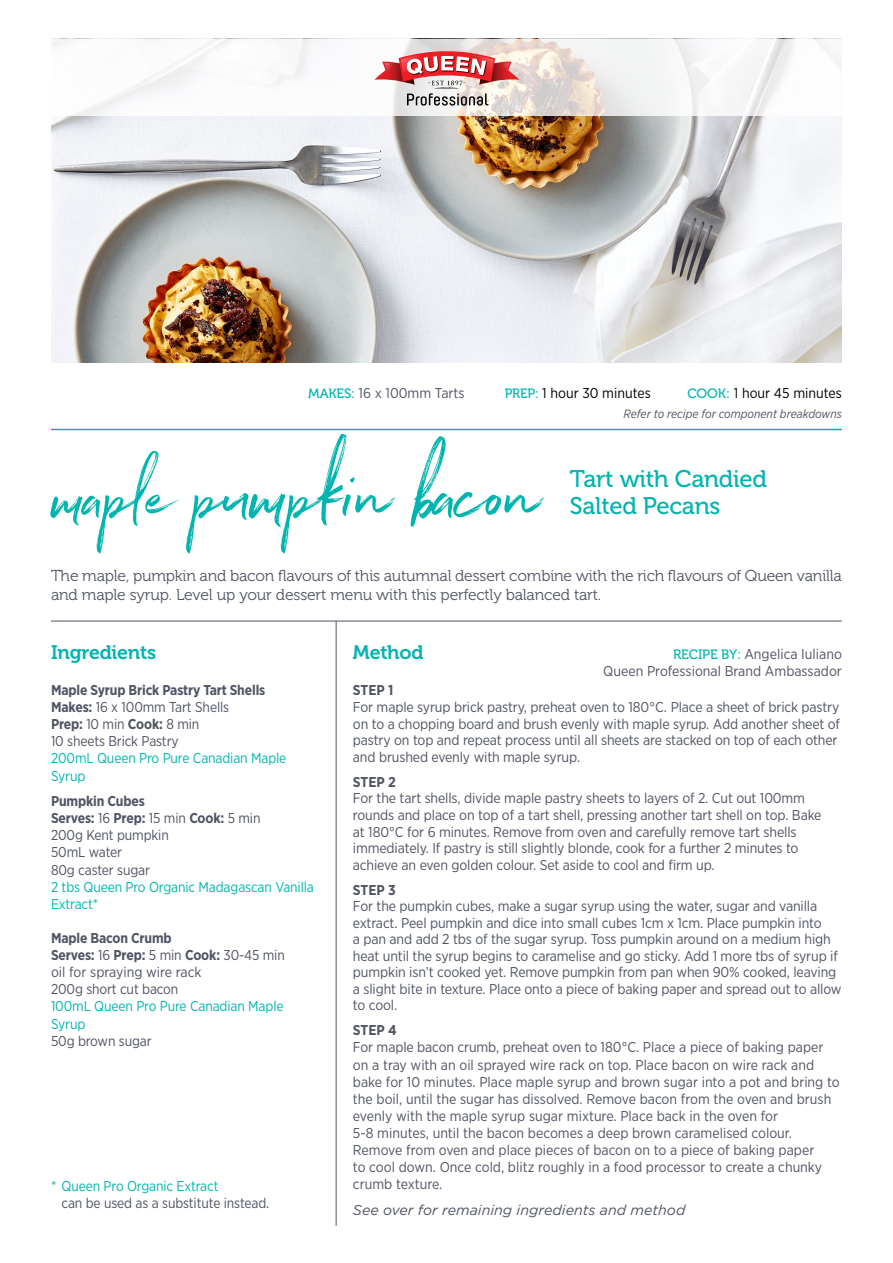
<style>
.page{position:relative;width:893px;height:1263px;background:#fff}
.page>*{position:absolute;margin:0;border:0;box-sizing:border-box;transform-origin:0 0}
.t1{font:97.5px "Northwell Alt";letter-spacing:-.01em;color:#00b5b0}
.t2{font:24px/27px "Museo 500";letter-spacing:-.01em;color:#00b5b0}
.t3{font:19.5px "Museo 700";letter-spacing:-.01em;color:#00b5b0}
.t4{font:15.75px/18.9px "Museo 300";letter-spacing:-.01em;color:#505464}
.t5{font:14.25px/17.1px "Gotham Narrow";letter-spacing:-.01em;color:#505464}
.t6{font:14.25px/17.1px "Gotham Narrow";letter-spacing:-.01em;color:#00b5b0}
.t7{font:700 14.25px/17.1px "Gotham Narrow";letter-spacing:-.01em;color:#505464}
.t8{font:italic 14.25px "Gotham";color:#505464}
.t9{font:14.25px "Gotham Narrow";color:#000}
.t10{font:italic 12px "Gotham Narrow";color:#505464}
.s1{font-family:"Museo 500";font-size:13.5px;color:#00b5b0}
.s2{font-size:85.5px}
.s3{font-size:79.95px}
.s4{font-weight:400}
.s5{font-weight:700}
</style>
<div class="page">
<img style="left:51px;top:116px;width:791px;height:246px">
<hr style="left:51px;top:621px;width:791px;height:1px;background:#505464">
<hr style="left:336px;top:621px;width:1px;height:605px;background:#505464">
<hr style="left:51px;top:429px;width:791px;height:1px;background:#00b5b0">
<svg style="left:51px;top:39px;width:791px;height:77px"></svg>
<svg style="left:374px;top:49px;width:145px;height:57px"></svg>
<p class="t5" style="left:308px;top:384px;width:158px"><span class="s1">MAKES:</span> 16 x 100mm Tarts</p>
<p class="t9" style="left:505px;top:384px;width:148px"><span class="s1">PREP:</span> 1 hour 30 minutes</p>
<p class="t9" style="left:687px;top:384px;width:156px"><span class="s1">COOK:</span> 1 hour 45 minutes</p>
<h1 class="t1" style="left:54px;top:424px;width:490px"><span class="s2">ma</span><span class="s3">pl</span><span class="s2">e</span> <span class="s3">p</span>um<span class="s3">p</span>kin bacon</h1>
<p class="t10" style="left:623px;top:406px;width:220px">Refer to recipe for component breakdowns</p>
<h2 class="t2" style="left:570px;top:465px;width:199px">Tart with Candied<br>Salted Pecans</h2>
<p class="t4" style="left:51px;top:567px;width:792px">The maple, pumpkin and bacon flavours of this autumnal dessert combine with the rich flavours of Queen vanilla and maple syrup. Level up your dessert menu with this perfectly balanced tart.</p>
<h3 class="t3" style="left:51px;top:641px;width:107px">Ingredients</h3>
<p class="t7" style="left:51px;top:681px;width:216px">Maple Syrup Brick Pastry Tart Shells<br>Makes: <span class="s4">16 x 100mm Tart Shells<br></span>Prep: <span class="s4">10 min</span> Cook: <span class="s4">8 min<br>10 sheets Brick Pastry</span></p>
<p class="t6" style="left:51px;top:750px;width:237px">200mL Queen Pro Pure Canadian Maple<br>Syrup</p>
<p class="t5" style="left:51px;top:792px;width:211px"><span class="s5">Pumpkin Cubes<br>Serves:</span> 16 <span class="s5">Prep:</span> 15 min <span class="s5">Cook:</span> 5 min<br>200g Kent pumpkin<br>50mL water<br>80g caster sugar</p>
<p class="t6" style="left:51px;top:878px;width:264px">2 tbs Queen Pro Organic Madagascan Vanilla<br>Extract*</p>
<p class="t5" style="left:51px;top:929px;width:235px"><span class="s5">Maple Bacon Crumb<br>Serves:</span> 16 <span class="s5">Prep:</span> 5 min <span class="s5">Cook:</span> 30-45 min oil for spraying wire rack<br>200g short cut bacon</p>
<p class="t6" style="left:51px;top:997px;width:234px">100mL Queen Pro Pure Canadian Maple<br>Syrup</p>
<p class="t5" style="left:51px;top:1032px;width:102px">50g brown sugar</p>
<p class="t6" style="left:51px;top:1177px;width:169px">* Queen Pro Organic Extract</p>
<p class="t5" style="left:62px;top:1194px;width:209px">can be used as a substitute instead.</p>
<h3 class="t3" style="left:353px;top:641px;width:72px">Method</h3>
<p class="t5" style="left:603px;top:645px;width:240px;text-align:right"><span class="s1">RECIPE BY:</span> Angelica Iuliano<br>Queen Professional Brand Ambassador</p>
<p class="t7" style="left:353px;top:681px;width:42px">STEP 1</p>
<p class="t5" style="left:353px;top:699px;width:489px;line-height:16.5px">For maple syrup brick pastry, preheat oven to 180°C. Place a sheet of brick pastry on to a chopping board and brush evenly with maple syrup. Add another sheet of pastry on top and repeat process until all sheets are stacked on top of each other and brushed evenly with maple syrup.</p>
<p class="t7" style="left:353px;top:773px;width:44px">STEP 2</p>
<p class="t5" style="left:353px;top:789px;width:470px;line-height:16.6px">For the tart shells, divide maple pastry sheets to layers of 2. Cut out 100mm rounds and place on top of a tart shell, pressing another tart shell on top. Bake at 180°C for 6 minutes. Remove from oven and carefully remove tart shells immediately. If pastry is still slightly blonde, cook for a further 2 minutes to achieve an even golden colour. Set aside to cool and firm up.</p>
<p class="t7" style="left:353px;top:881px;width:44px">STEP 3</p>
<p class="t5" style="left:353px;top:898px;width:490px;line-height:16.5px">For the pumpkin cubes, make a sugar syrup using the water, sugar and vanilla extract. Peel pumpkin and dice into small cubes 1cm x 1cm. Place pumpkin into<br>a pan and add 2 tbs of the sugar syrup. Toss pumpkin around on a medium high heat until the syrup begins to caramelise and go sticky. Add 1 more tbs of syrup if pumpkin isn’t cooked yet. Remove pumpkin from pan when 90% cooked, leaving a slight bite in texture. Place onto a piece of baking paper and spread out to allow to cool.</p>
<p class="t7" style="left:353px;top:1022px;width:45px">STEP 4</p>
<p class="t5" style="left:353px;top:1038px;width:488px">For maple bacon crumb, preheat oven to 180°C. Place a piece of baking paper on a tray with an oil sprayed wire rack on top. Place bacon on wire rack and bake for 10 minutes. Place maple syrup and brown sugar into a pot and bring to the boil, until the sugar has dissolved. Remove bacon from the oven and brush evenly with the maple syrup sugar mixture. Place back in the oven for<br>5-8 minutes, until the bacon becomes a deep brown caramelised colour.<br>Remove from oven and place pieces of bacon on to a piece of baking paper<br>to cool down. Once cold, blitz roughly in a food processor to create a chunky crumb texture.</p>
<p class="t8" style="left:353px;top:1201px;width:334px">See over for remaining ingredients and method</p>
</div>
